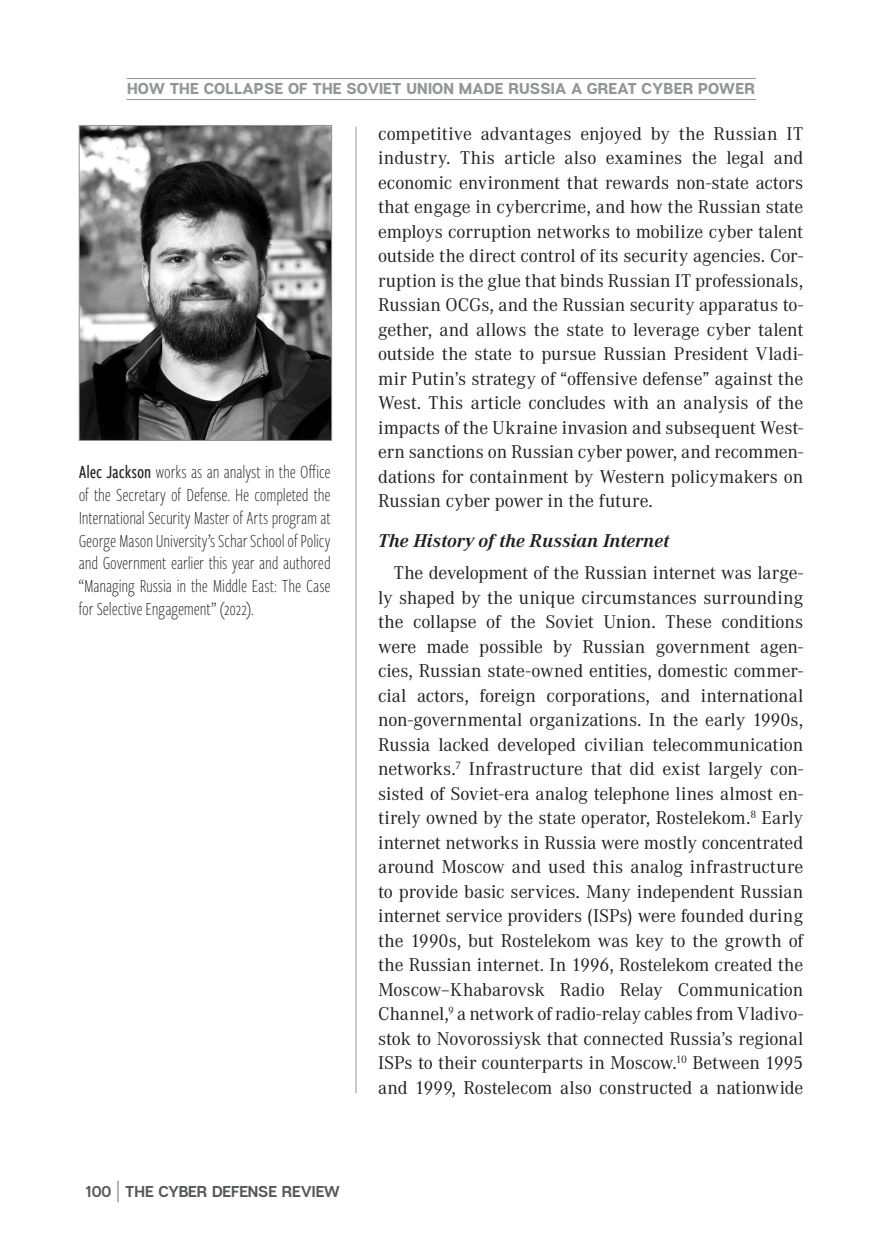
<style>
.page{position:relative;width:882px;height:1260px;background:#fff}
.page>*{position:absolute;margin:0;border:0;box-sizing:border-box;transform-origin:0 0}
.t1{font:19.25px/24.5px "Corporate A Pro";letter-spacing:-.005em;color:#231f20;text-align:justify}
.t2{font:300 19.25px/22.8px "Freight Sans Cmp Pro";letter-spacing:-.005em;color:#231f20;text-align:justify}
.t3{font:italic 700 19.25px "Corporate A Pro";color:#231f20}
.t4{font:800 15.75px "Articulat CF";letter-spacing:.01em;color:#939598}
.t5{font:700 15.75px "Articulat CF";letter-spacing:-.015em;color:#57585a}
.s1{font-weight:500}
.s2{font-family:"Bebas Neue";font-weight:300;font-size:29.75px;color:#231f20}
</style>
<div class="page">
<hr style="left:127px;top:78px;width:629px;height:1px;background:#939598">
<hr style="left:127px;top:99px;width:629px;height:1px;background:#939598">
<img style="left:81px;top:127px;width:249px;height:312px">
<div style="left:79px;top:125px;width:253px;height:316px;border:1px solid #939598"></div>
<hr style="left:356px;top:127px;width:1px;height:966px;background:#939598">
<p class="t4" style="left:127px;top:79px;width:629px">HOW THE COLLAPSE OF THE SOVIET UNION MADE RUSSIA A GREAT CYBER POWER</p>
<p class="t1" style="left:378px;top:120px;width:427px">competitive advantages enjoyed by the Russian IT industry. This article also examines the legal and economic environment that rewards non-state actors that engage in cybercrime, and how the Russian state employs corruption networks to mobilize cyber talent outside the direct control of its security agencies. Cor&shy;ruption is the glue that binds Russian IT professionals, Russian OCGs, and the Russian security apparatus to&shy;gether, and allows the state to leverage cyber talent outside the state to pursue Russian President Vladi&shy;mir Putin’s strategy of “offensive defense” against the West. This article concludes with an analysis of the impacts of the Ukraine invasion and subsequent West&shy;ern sanctions on Russian cyber power, and recommen&shy;dations for containment by Western policymakers on Russian cyber power in the future.</p>
<p class="t3" style="left:378px;top:527px;width:293px">The History of the Russian Internet</p>
<p class="t1" style="left:378px;top:560px;width:427px;text-indent:16px">The development of the Russian internet was large&shy;ly shaped by the unique circumstances surrounding the collapse of the Soviet Union. These conditions were made possible by Russian government agen&shy;cies, Russian state-owned entities, domestic commer&shy;cial actors, foreign corporations, and international non-governmental organizations. In the early 1990s, Russia lacked developed civilian telecommunication networks.<sup>7</sup> Infrastructure that did exist largely con&shy;sisted of Soviet-era analog telephone lines almost en&shy;tirely owned by the state operator, Rostelekom.<sup>8</sup> Early internet networks in Russia were mostly concentrated around Moscow and used this analog infrastructure to provide basic services. Many independent Russian internet service providers (ISPs) were founded during the 1990s, but Rostelekom was key to the growth of the Russian internet. In 1996, Rostelekom created the Moscow–Khabarovsk Radio Relay Communication Channel,<sup>9</sup> a network of radio-relay cables from Vladivo&shy;stok to Novorossiysk that connected Russia’s regional ISPs to their counterparts in Moscow.<sup>10</sup> Between 1995 and 1999, Rostelecom also constructed a nationwide</p>
<p class="t2" style="left:79px;top:460px;width:254px"><span class="s1">Alec Jackson</span> works as an analyst in the Office of the Secretary of Defense. He completed the International Security Master of Arts program at George Mason University’s Schar School of Policy and Government earlier this year and authored “Managing Russia in the Middle East: The Case for Selective Engagement” (2022).</p>
<p class="t5" style="left:85px;top:1182px;width:256px">100 <span class="s2">|</span> THE CYBER DEFENSE REVIEW</p>
</div>
